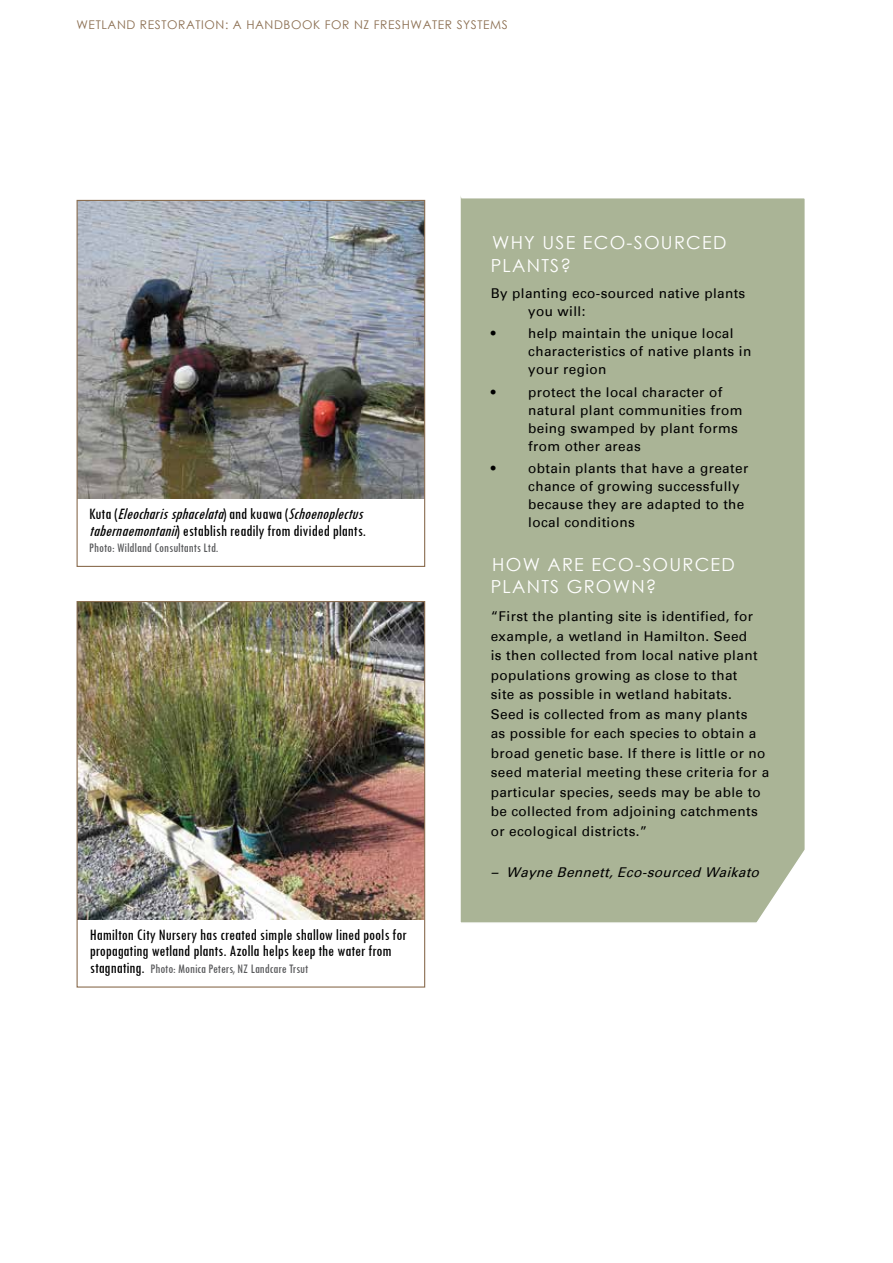
<style>
.page{position:relative;width:893px;height:1263px;background:#fff}
.page>*{position:absolute;margin:0;border:0;box-sizing:border-box;transform-origin:0 0}
.t1{font:18px/22.5px "Century Gothic";letter-spacing:.07em;color:#fff}
.t2{font:condensed 16.5px/16.5px "Tw Cen";color:#000}
.t3{font:13.5px/19.5px "Univers";letter-spacing:.03em;color:#000}
.t4{font:condensed 13.5px "Tw Cen";color:#58595b}
.t5{font:italic 13.5px "Univers";color:#000}
.t6{font:12px "Century Gothic";letter-spacing:.05em;color:#8b6e51}
.s1{font-style:italic}
.s2{font-size:16.5px;color:#000}
</style>
<div class="page">
<div style="left:460px;top:196px;width:345px;height:727px;background:#aab496"></div>
<img style="left:79px;top:202px;width:344px;height:297px">
<div style="left:77px;top:200px;width:348px;height:367px;border:1px solid #8b6e51"></div>
<img style="left:79px;top:603px;width:344px;height:317px">
<div style="left:77px;top:601px;width:348px;height:386px;border:1px solid #8b6e51"></div>
<p class="t6" style="left:77px;top:16px;width:433px">WETLAND RESTORATION: A HANDBOOK FOR NZ FRESHWATER SYSTEMS</p>
<p class="t2" style="left:89px;top:505px;width:280px">K u t a ( <span class="s1">Eleocharissphacelata</span>) a n d k u a w a ( <span class="s1">Schoenoplectus tabernaemontanii</span>) establish readily from divided plants.</p>
<p class="t4" style="left:89px;top:540px;width:131px">Photo: Wildland Consultants Ltd.</p>
<p class="t2" style="left:90px;top:926px;width:318px">Hamilton City Nursery has created simple shallow lined pools for propagating wetland plants. Azolla helps keep the water from</p>
<p class="t4" style="left:90px;top:960px;width:220px"><span class="s2">stagnating.</span> Photo: Monica Peters, NZ Landcare Trsut</p>
<h1 class="t1" style="left:491px;top:231px;width:237px">WHY USE ECO-SOURCED<br>PLANTS?</h1>
<p class="t3" style="left:528px;top:284px;width:219px;line-height:18px;text-indent:-38px">By planting eco-sourced native plants you will:</p>
<p class="t3" style="left:491px;top:324px;width:6px">•</p>
<p class="t3" style="left:528px;top:325px;width:225px;line-height:18px">help maintain the unique local characteristics of native plants in your region</p>
<p class="t3" style="left:491px;top:382px;width:6px">•</p>
<p class="t3" style="left:528px;top:383px;width:216px;line-height:18px">protect the local character of natural plant communities from being swamped by plant forms from other areas</p>
<p class="t3" style="left:491px;top:458px;width:6px">•</p>
<p class="t3" style="left:528px;top:459px;width:222px;line-height:18px">obtain plants that have a greater chance of growing successfully because they are adapted to the local conditions</p>
<h1 class="t1" style="left:491px;top:553px;width:246px">HOW ARE ECO-SOURCED<br>PLANTS GROWN?</h1>
<p class="t3" style="left:491px;top:607px;width:280px">“First the planting site is identified, for example, a wetland in Hamilton. Seed<br>is then collected from local native plant populations growing as close to that<br>site as possible in wetland habitats.<br>Seed is collected from as many plants<br>as possible for each species to obtain a broad genetic base. If there is little or no seed material meeting these criteria for a particular species, seeds may be able to be collected from adjoining catchments or ecological districts.”</p>
<p class="t5" style="left:491px;top:864px;width:274px">– Wayne Bennett,Eco-sourced Waikato</p>
</div>
